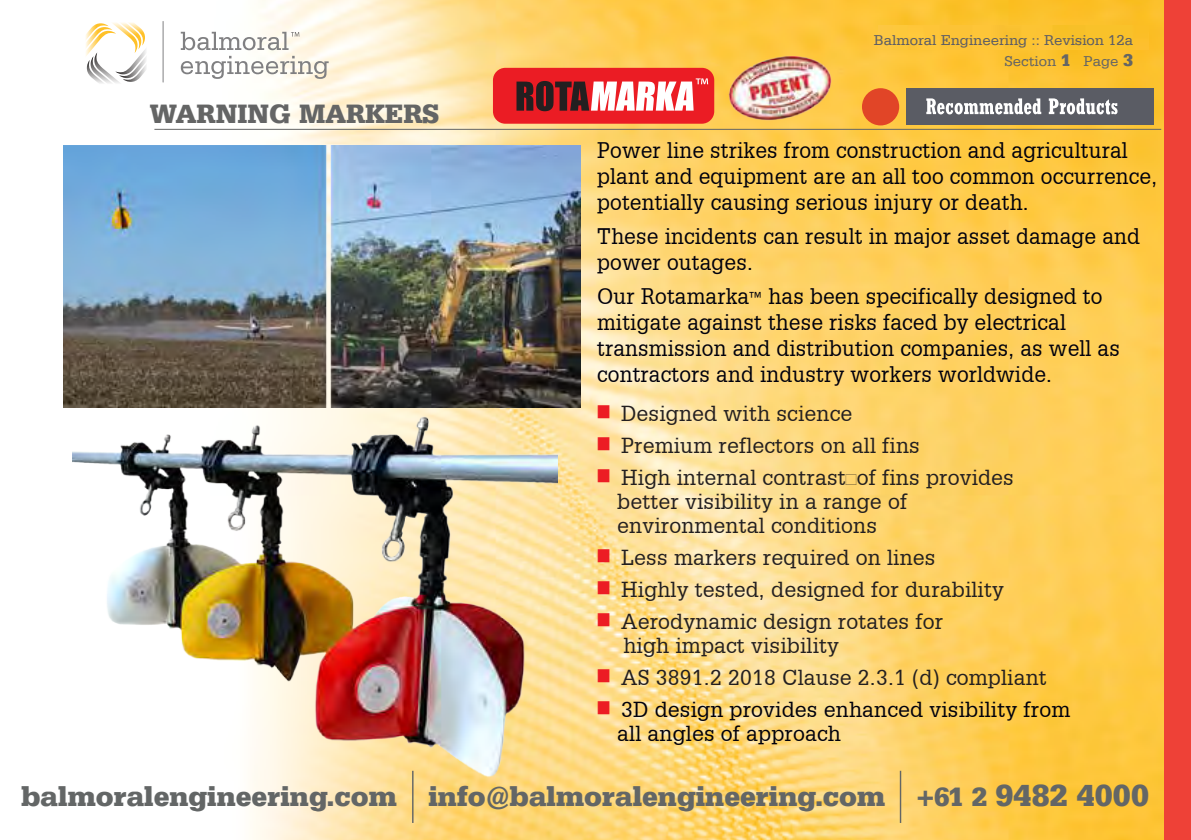
<style>
.page{position:relative;width:1191px;height:840px;background:#fff}
.page>*{position:absolute;margin:0;border:0;box-sizing:border-box;transform-origin:0 0}
.t1{font:900 28px "Serifa BT";color:#646565}
.t2{font:700 27px "Serifa BQ";color:#636666}
.t3{font:22px/26px "Glypha 55 Roman";letter-spacing:.01em;color:#00000d;scale:.95 1}
.t4{font:21.2px/24.4px "Glypha 55 Roman";letter-spacing:.01em;color:#231f20}
.t5{font:21.2px/24.4px "Glypha 55 Roman";letter-spacing:.01em;color:#00000d}
.t6{font:15px/21.6px "Serifa";color:#646565;text-align:right}
.t7{font:15px "Serifa";color:#5b5c65}
.s1{font-family:"Serifa BT";font-weight:900;font-size:18px}
.s2{font-size:14px}
.s3{font-size:36.4px;color:#ec1c24}
.s4{font-size:26px}
.s5{font-size:30px}
</style>
<div class="page">
<img style="left:63px;top:0;width:1101px;height:839px">
<div style="left:1164px;top:0;width:27px;height:839px;background:#ee4137"></div>
<div style="left:905px;top:88px;width:248px;height:37px;background:#5a5c64"></div>
<svg style="left:926px;top:98px;width:115px;height:16px"></svg>
<svg style="left:1048px;top:98px;width:69px;height:16px"></svg>
<div style="left:862px;top:88px;width:37px;height:37px;background:#e14527;border-radius:50%"></div>
<img style="left:63px;top:146px;width:518px;height:261px">
<img style="left:73px;top:407px;width:484px;height:375px">
<hr style="left:154px;top:129px;width:1007px;height:1px;background:#646565">
<img style="left:728px;top:54px;width:105px;height:68px">
<svg style="left:84px;top:21px;width:63px;height:63px"></svg>
<hr style="left:163px;top:21px;width:1px;height:61px;background:#808082">
<svg style="left:181px;top:56px;width:148px;height:23px"></svg>
<svg style="left:181px;top:32px;width:118px;height:18px"></svg>
<div style="left:493px;top:68px;width:221px;height:56px;background:#eb1c24;border-radius:12px"></div>
<svg style="left:516px;top:78px;width:192px;height:33px"></svg>
<hr style="left:412px;top:770px;width:1px;height:52px;background:#636666">
<hr style="left:899px;top:770px;width:2px;height:52px;background:#636666">
<img style="left:878px;top:26px;width:270px;height:24px">
<p class="t1" style="left:150px;top:96px;width:291px">WARNING MARKERS</p>
<p class="t7" style="left:874px;top:31px;width:261px">Balmoral Engineering :: Revision 12a</p>
<p class="t6" style="left:882px;top:29px;width:252px">Balmoral Engin ering :: Revision 12<br>Section <span class="s1">1</span> Page <span class="s1">3</span></p>
<p class="t3" style="left:597px;top:137px;width:591px">Power line strikes from construction and agricultural plant and equipment are an all too common occurrence, potentially causing serious injury or death.</p>
<p class="t3" style="left:597px;top:223px;width:573px">These incidents can result in major asset damage and power outages.</p>
<p class="t3" style="left:597px;top:283px;width:552px">Our Rotamarka<span class="s2">™</span> has been specifically designed to mitigate against these risks faced by electrical transmission and distribution companies, as well as contractors and industry workers worldwide.</p>
<p class="t4" style="left:593px;top:400px;width:261px"><span class="s3">•</span> Designed with science</p>
<p class="t4" style="left:593px;top:432px;width:328px"><span class="s3">•</span> Premium reflectors on all fins</p>
<p class="t4" style="left:617px;top:464px;width:398px;text-indent:-24px"><span class="s3">•</span> High internal contrast of fins provides better visibility in a range of environmental conditions</p>
<p class="t4" style="left:593px;top:545px;width:344px"><span class="s3">•</span> Less markers required on lines</p>
<p class="t4" style="left:593px;top:576px;width:412px"><span class="s3">•</span> Highly tested, designed for durability</p>
<p class="t4" style="left:623px;top:608px;width:321px;text-indent:-31px"><span class="s3">•</span> Aerodynamic design rotates for high impact visibility</p>
<p class="t4" style="left:593px;top:664px;width:455px"><span class="s3">•</span> AS 3891.2 2018 Clause 2.3.1 (d) compliant</p>
<p class="t5" style="left:617px;top:696px;width:454px;text-indent:-24px"><span class="s3">•</span> 3D design provides enhanced visibility from all angles of approach</p>
<p class="t2" style="left:22px;top:779px;width:1129px">balmoralengineering.com info@balmoralengineering.com <span class="s4">+61 2</span> <span class="s5">9482 4000</span></p>
</div>
